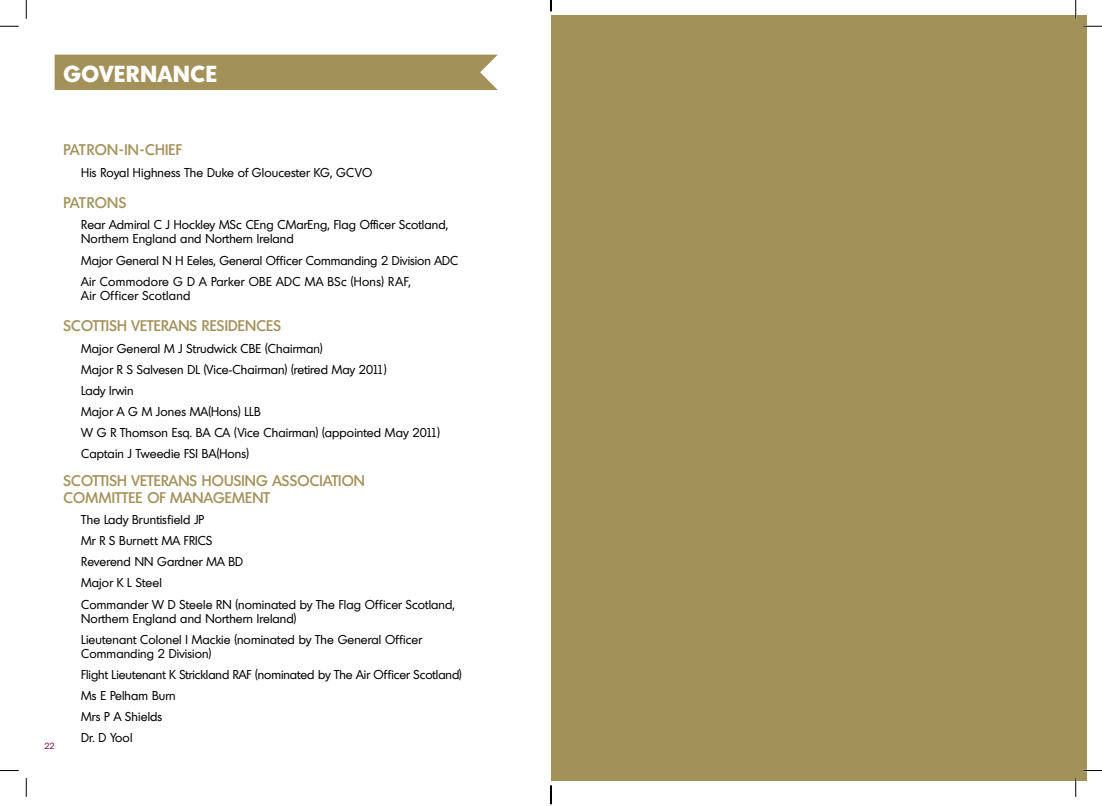
<style>
.page{position:relative;width:1102px;height:806px;background:#fff}
.page>*{position:absolute;margin:0;border:0;box-sizing:border-box;transform-origin:0 0}
.t1{font:700 22.5px "Montreal";letter-spacing:.04em;color:#fff}
.t2{font:500 15px/16.5px "Montreal";letter-spacing:.01em;color:#a3915a}
.t3{font:12.5px/21.1px "Montreal";letter-spacing:.01em;color:#000}
.t4{font:8.75px "Montreal";color:#7a003c}
</style>
<div class="page">
<div style="left:551px;top:16px;width:535px;height:765px;background:#a3915a"></div>
<div style="left:55px;top:55px;width:443px;height:35px;background:#a3915a"></div>
<svg style="left:0;top:25px;width:19px;height:2px"></svg>
<svg style="left:1083px;top:25px;width:18px;height:2px"></svg>
<svg style="left:0;top:770px;width:19px;height:1px"></svg>
<svg style="left:1083px;top:770px;width:18px;height:1px"></svg>
<svg style="left:25px;top:0;width:2px;height:19px"></svg>
<svg style="left:25px;top:778px;width:2px;height:19px"></svg>
<svg style="left:1074px;top:0;width:2px;height:19px"></svg>
<svg style="left:1075px;top:778px;width:1px;height:19px"></svg>
<svg style="left:550px;top:785px;width:1px;height:19px"></svg>
<h1 class="t1" style="left:63px;top:58px;width:155px">GOVERNANCE</h1>
<p class="t4" style="left:44px;top:740px;width:12px">22</p>
<p class="t2" style="left:63px;top:141px;width:120px">PATRON-IN-CHIEF</p>
<p class="t3" style="left:81px;top:161px;width:292px">His Royal Highness The Duke of Gloucester KG, GCVO</p>
<p class="t2" style="left:63px;top:194px;width:64px">PATRONS</p>
<p class="t3" style="left:81px;top:218px;width:368px;line-height:14px">Rear Admiral C J Hockley MSc CEng CMarEng, Flag Officer Scotland,<br>Northern England and Northern Ireland</p>
<p class="t3" style="left:81px;top:249px;width:378px">Major General N H Eeles, General Officer Commanding 2 Division ADC<br>Air Commodore G D A Parker OBE ADC MA BSc (Hons) RAF,</p>
<p class="t3" style="left:81px;top:284px;width:111px">Air Officer Scotland</p>
<p class="t2" style="left:63px;top:317px;width:219px">SCOTTISH VETERANS RESIDENCES</p>
<p class="t3" style="left:81px;top:337px;width:360px">Major General M J Strudwick CBE (Chairman)<br>Major R S Salvesen DL (Vice-Chairman) (retired May 2011)<br>Lady Irwin<br>Major A G M Jones MA(Hons) LLB<br>W G R Thomson Esq. BA CA (Vice Chairman) (appointed May 2011)<br>Captain J Tweedie FSI BA(Hons)</p>
<p class="t2" style="left:63px;top:472px;width:303px">SCOTTISH VETERANS HOUSING ASSOCIATION<br>COMMI</p>
<p class="t2" style="left:115px;top:489px;width:109px">TTEE OF MANAGEME</p>
<p class="t2" style="left:252px;top:489px;width:19px">NT</p>
<p class="t3" style="left:81px;top:509px;width:375px">The Lady Bruntisfield JP<br>Mr R S Burnett MA FRICS<br>Reverend NN Gardner MA BD<br>Major K L Steel<br>Commander W D Steele RN (nominated by The Flag Officer Scotland,</p>
<p class="t3" style="left:81px;top:607px;width:342px">Northern England and Northern Ireland)<br>Lieutenant Colonel I Mackie (nominated by The General Officer</p>
<p class="t3" style="left:81px;top:642px;width:382px">Commanding 2 Division)<br>Flight Lieutenant K Strickland RAF (nominated by The Air Officer Scotland)<br>Ms E Pelham Burn<br>Mrs P A Shields<br>Dr. D Yool</p>
</div>
